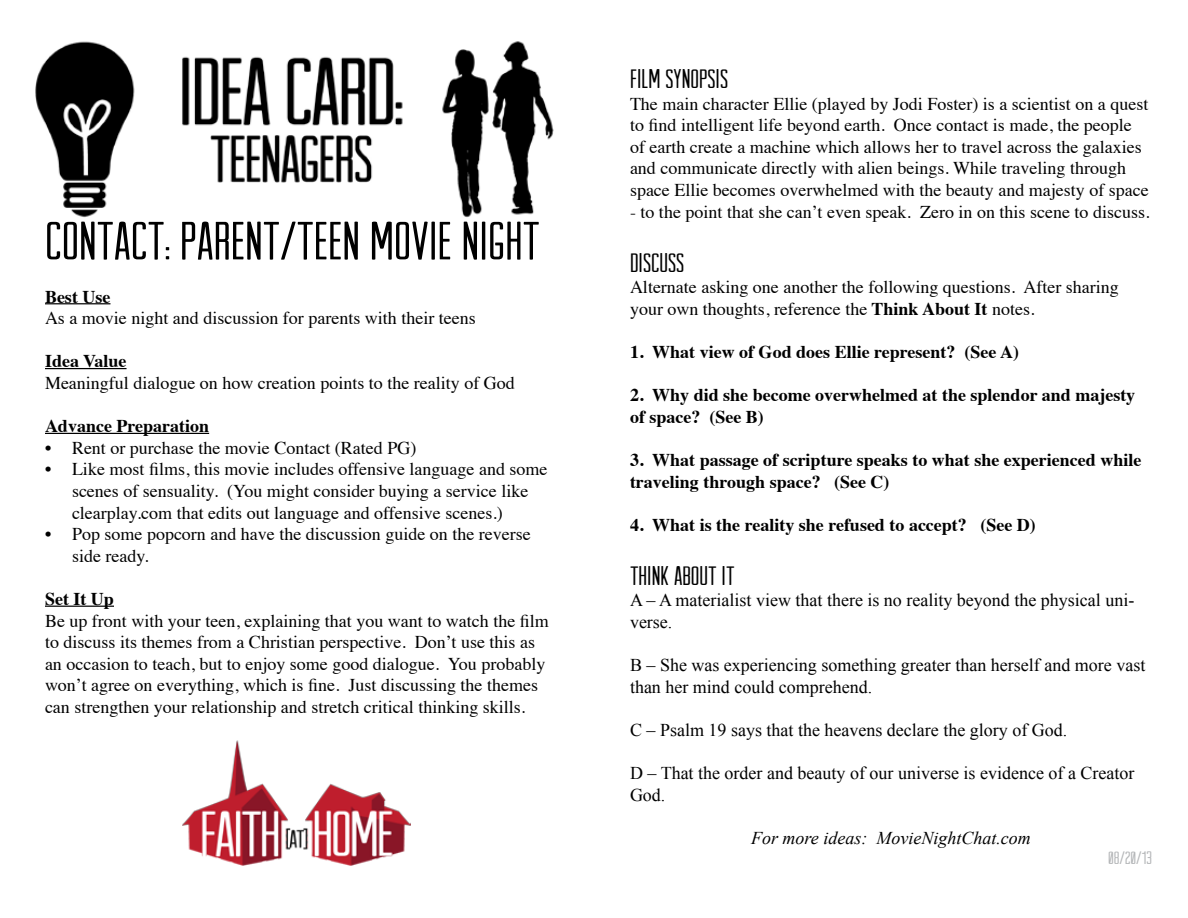
<style>
.page{position:relative;width:1188px;height:918px;background:#fff}
.page>*{position:absolute;margin:0;border:0;box-sizing:border-box;transform-origin:0 0}
.t1{font:54px "Arvil Sans";color:#000}
.t2{font:27px "Arvil Sans";color:#000}
.t3{font:18px/21.6px "Times";color:#000}
.t4{font:700 18px/21.6px "Times";color:#000}
.t5{font:18px/21.6px "Times New Roman";color:#000}
.t6{font:italic 18px "Times New Roman";color:#000}
.t7{font:18px "Arvil Sans";color:#b4b6b8}
.s1{font-weight:700}
</style>
<div class="page">
<hr style="left:45px;top:303px;width:65px;height:1px;background:#000">
<hr style="left:45px;top:368px;width:82px;height:1px;background:#000">
<hr style="left:45px;top:433px;width:164px;height:1px;background:#000">
<hr style="left:45px;top:606px;width:69px;height:1px;background:#000">
<img style="left:35px;top:41px;width:519px;height:177px">
<img style="left:183px;top:740px;width:228px;height:125px">
<h1 class="t1" style="left:45px;top:211px;width:496px">CONTACT: PARENT/TEEN MOVIE NIGHT</h1>
<p class="t4" style="left:45px;top:284px;width:67px">Best Use</p>
<p class="t3" style="left:45px;top:306px;width:432px">As a movie night and discussion for parents with their teens</p>
<p class="t4" style="left:45px;top:349px;width:83px">Idea Value</p>
<p class="t3" style="left:45px;top:371px;width:471px">Meaningful dialogue on how creation points to the reality of God</p>
<p class="t4" style="left:45px;top:413px;width:166px">Advance Preparation</p>
<p class="t3" style="left:45px;top:435px;width:373px">• Rent or purchase the movie Contact (Rated PG)</p>
<p class="t3" style="left:72px;top:457px;width:477px;text-indent:-27px">• Like most films, this movie includes offensive language and some scenes of sensuality. (You might consider buying a service like clearplay.com that edits out language and offensive scenes.)</p>
<p class="t3" style="left:72px;top:522px;width:460px;text-indent:-27px">• Pop some popcorn and have the discussion guide on the reverse side ready.</p>
<p class="t4" style="left:45px;top:586px;width:70px">Set It Up</p>
<p class="t3" style="left:45px;top:608px;width:505px">Be up front with your teen, explaining that you want to watch the film to discuss its themes from a Christian perspective. Don’t use this as an occasion to teach, but to enjoy some good dialogue. You probably won’t agree on everything, which is fine. Just discussing the themes can strengthen your relationship and stretch critical thinking skills.</p>
<h2 class="t2" style="left:630px;top:64px;width:100px">FILM SYNOPSIS</h2>
<p class="t3" style="left:630px;top:91px;width:520px">The main character Ellie (played by Jodi Foster) is a scientist on a quest to find intelligent life beyond earth. Once contact is made, the people of earth create a machine which allows her to travel across the galaxies and communicate directly with alien beings. While traveling through space Ellie becomes overwhelmed with the beauty and majesty of space</p>
<p class="t3" style="left:630px;top:199px;width:521px">- to the point that she can’t even speak. Zero in on this scene to discuss.</p>
<h2 class="t2" style="left:630px;top:248px;width:56px">DISCUSS</h2>
<p class="t3" style="left:630px;top:275px;width:490px">Alternate asking one another the following questions. After sharing your own thoughts, reference the <span class="s1">Think About It</span> notes.</p>
<p class="t4" style="left:630px;top:339px;width:390px">1. What view of God does Ellie represent? (See A)</p>
<p class="t4" style="left:630px;top:382px;width:507px">2. Why did she become overwhelmed at the splendor and majesty of space? (See B)</p>
<p class="t4" style="left:630px;top:447px;width:513px">3. What passage of scripture speaks to what she experienced while traveling through space? (See C)</p>
<p class="t4" style="left:630px;top:512px;width:407px">4. What is the reality she refused to accept? (See D)</p>
<h2 class="t2" style="left:630px;top:561px;width:106px">THINK ABOUT IT</h2>
<p class="t5" style="left:630px;top:589px;width:506px">A – A materialist view that there is no reality beyond the physical uni&shy;verse.</p>
<p class="t5" style="left:630px;top:654px;width:517px">B – She was experiencing something greater than herself and more vast than her mind could comprehend.</p>
<p class="t5" style="left:630px;top:719px;width:439px">C – Psalm 19 says that the heavens declare the glory of God.</p>
<p class="t5" style="left:630px;top:762px;width:506px">D – That the order and beauty of our universe is evidence of a Creator<br>God.</p>
<p class="t6" style="left:751px;top:826px;width:281px">For more ideas: MovieNightChat.com</p>
<p class="t7" style="left:1108px;top:848px;width:45px">08/20/13</p>
</div>
